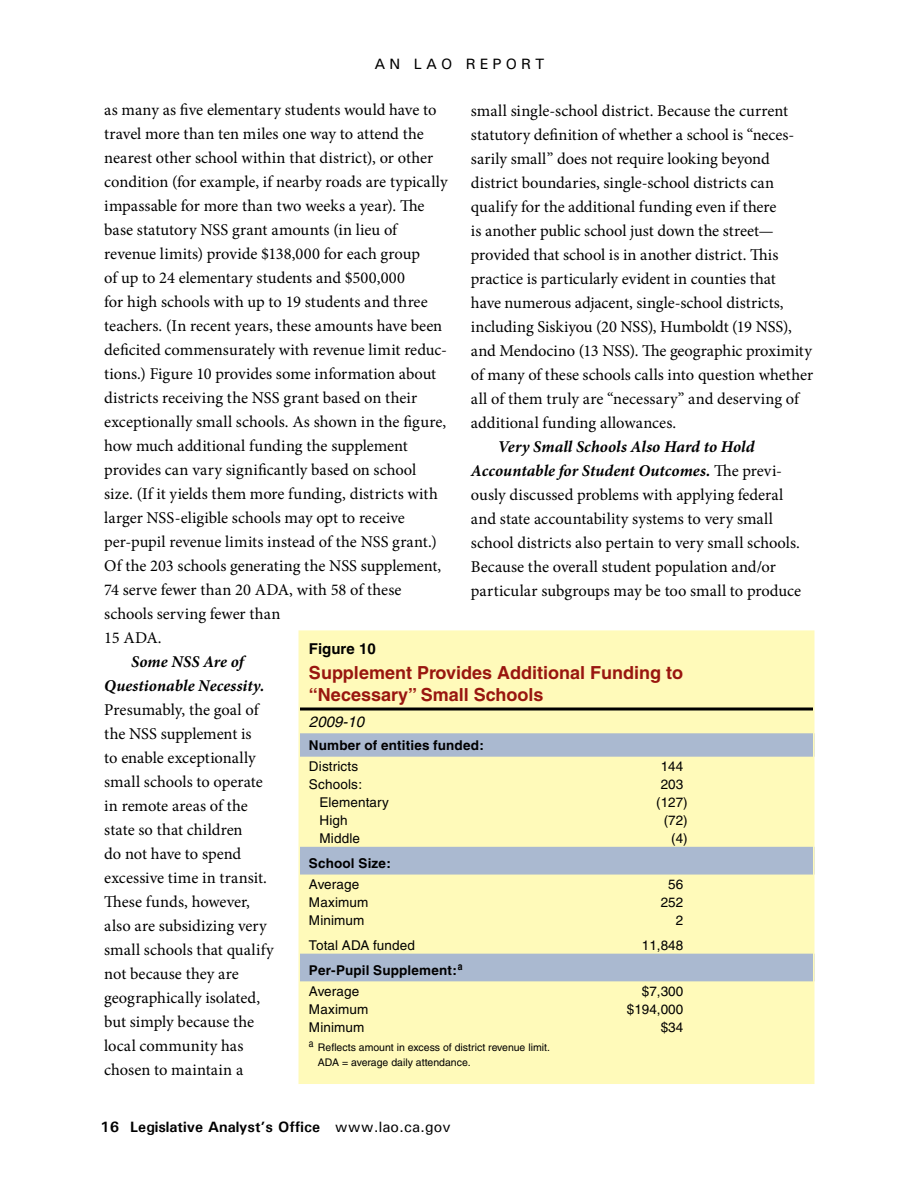
<style>
.page{position:relative;width:918px;height:1188px;background:#fff}
.page>*{position:absolute;margin:0;border:0;box-sizing:border-box;transform-origin:0 0}
.t1{font:700 18px/21.6px "Helvetica";color:#99160f}
.t2{font:16.5px/24px "Minion Pro";color:#000}
.t3{font:italic 700 16.5px/24px "Minion Pro";letter-spacing:.005em;color:#000;text-align:center}
.t4{font:700 15px "Univers";color:#000}
.t5{font:500 15px "Univers";letter-spacing:.28em;color:#000}
.t6{font:700 15px "Helvetica";color:#000}
.t7{font:italic 15px "Helvetica";color:#000}
.t8{font:13.5px "Helvetica";letter-spacing:.005em;color:#000}
.t9{font:700 13.5px/20.7px "Helvetica";letter-spacing:.01em;color:#000}
.t10{font:10.5px/14.7px "Helvetica";color:#000}
.s1{font-weight:700;font-style:italic}
.s2{font-weight:400}
.s3{font-weight:500}
</style>
<div class="page">
<div style="left:299px;top:631px;width:515px;height:452px;background:#fffaba"></div>
<hr style="left:300px;top:708px;width:513px;height:3px;background:#000">
<svg style="left:301px;top:733px;width:510px;height:248px"></svg>
<div style="left:298px;top:630px;width:516px;height:454px;border:2px solid #fffaba"></div>
<p class="t5" style="left:374px;top:55px;width:172px">An LAO Repor t</p>
<p class="t2" style="left:104px;top:98px;width:345px">as many as five elementary students would have to travel more than ten miles one way to attend the nearest other school within that district), or other condition (for example, if nearby roads are typically impassable for more than two weeks a year). The base statutory NSS grant amounts (in lieu of revenue limits) provide $138,000 for each group<br>of up to 24 elementary students and $500,000<br>for high schools with up to 19 students and three teachers. (In recent years, these amounts have been deficited commensurately with revenue limit reduc&shy;tions.) Figure 10 provides some information about districts receiving the NSS grant based on their exceptionally small schools. As shown in the figure, how much additional funding the supplement provides can vary significantly based on school size. (If it yields them more funding, districts with larger NSS-eligible schools may opt to receive per-pupil revenue limits instead of the NSS grant.)<br>Of the 203 schools generating the NSS supplement, 74 serve fewer than 20 ADA, with 58 of these schools serving fewer than<br>15 ADA.</p>
<p class="t3" style="left:104px;top:650px;width:162px">Some NSS Are of<br>Questionable Necessity.</p>
<p class="t2" style="left:104px;top:698px;width:171px">Presumably, the goal of the NSS supplement is<br>to enable exceptionally small schools to operate in remote areas of the state so that children<br>do not have to spend excessive time in transit.<br>These funds, however, also are subsidizing very small schools that qualify not because they are geographically isolated, but simply because the local community has chosen to maintain a</p>
<p class="t2" style="left:471px;top:99px;width:344px">small single-school district. Because the current statutory definition of whether a school is “neces&shy;sarily small” does not require looking beyond district boundaries, single-school districts can qualify for the additional funding even if there<br>is another public school just down the street— provided that school is in another district. This practice is particularly evident in counties that<br>have numerous adjacent, single-school districts, including Siskiyou (20 NSS), Humboldt (19 NSS), and Mendocino (13 NSS). The geographic proximity of many of these schools calls into question whether all of them truly are “necessary” and deserving of additional funding allowances.</p>
<p class="t2" style="left:471px;top:435px;width:332px;text-indent:27px"><span class="s1">Very Small Schools Also Hard to Hold Accountable for Student Outcomes.</span> The previ&shy;ously discussed problems with applying federal and state accountability systems to very small school districts also pertain to very small schools.<br>Because the overall student population and/or particular subgroups may be too small to produce</p>
<p class="t6" style="left:309px;top:639px;width:68px">Figure 10</p>
<p class="t1" style="left:309px;top:662px;width:376px">Supplement Provides Additional Funding to “Necessary” Small Schools</p>
<p class="t7" style="left:309px;top:713px;width:57px">2009‑10</p>
<p class="t9" style="left:309px;top:735px;width:177px">Number of entities funded:</p>
<p class="t8" style="left:309px;top:758px;width:51px">Districts</p>
<p class="t8" style="left:661px;top:758px;width:24px">144</p>
<p class="t8" style="left:309px;top:776px;width:55px">Schools:</p>
<p class="t8" style="left:661px;top:776px;width:24px">203</p>
<p class="t8" style="left:319px;top:794px;width:71px">Elementary</p>
<p class="t8" style="left:656px;top:794px;width:33px">(127)</p>
<p class="t8" style="left:319px;top:812px;width:30px">High</p>
<p class="t8" style="left:664px;top:812px;width:26px">(72)</p>
<p class="t8" style="left:319px;top:830px;width:42px">Middle</p>
<p class="t8" style="left:671px;top:830px;width:18px">(4)</p>
<p class="t9" style="left:309px;top:853px;width:84px">School Size:</p>
<p class="t8" style="left:309px;top:876px;width:52px">Average</p>
<p class="t8" style="left:668px;top:876px;width:17px">56</p>
<p class="t8" style="left:309px;top:894px;width:61px">Maximum</p>
<p class="t8" style="left:661px;top:894px;width:24px">252</p>
<p class="t8" style="left:309px;top:912px;width:57px">Minimum</p>
<p class="t8" style="left:676px;top:912px;width:9px">2</p>
<p class="t8" style="left:309px;top:937px;width:108px">Total ADA funded</p>
<p class="t8" style="left:642px;top:937px;width:43px">11,848</p>
<p class="t9" style="left:309px;top:960px;width:155px">Per-Pupil Supplement:<sup>a<br></sup><span class="s2">Average</span></p>
<p class="t8" style="left:642px;top:983px;width:43px">$7,300</p>
<p class="t8" style="left:309px;top:1001px;width:61px">Maximum</p>
<p class="t8" style="left:627px;top:1001px;width:58px">$194,000</p>
<p class="t8" style="left:309px;top:1019px;width:57px">Minimum</p>
<p class="t8" style="left:661px;top:1019px;width:24px">$34</p>
<p class="t10" style="left:318px;top:1040px;width:233px;text-indent:-9px"><sup>a</sup> Reflects amount in excess of district revenue limit.<br>ADA = average daily attendance.</p>
<p class="t4" style="left:100px;top:1118px;width:352px">16 Legislative Analyst’s Office <span class="s3">www.lao.ca.gov</span></p>
</div>
